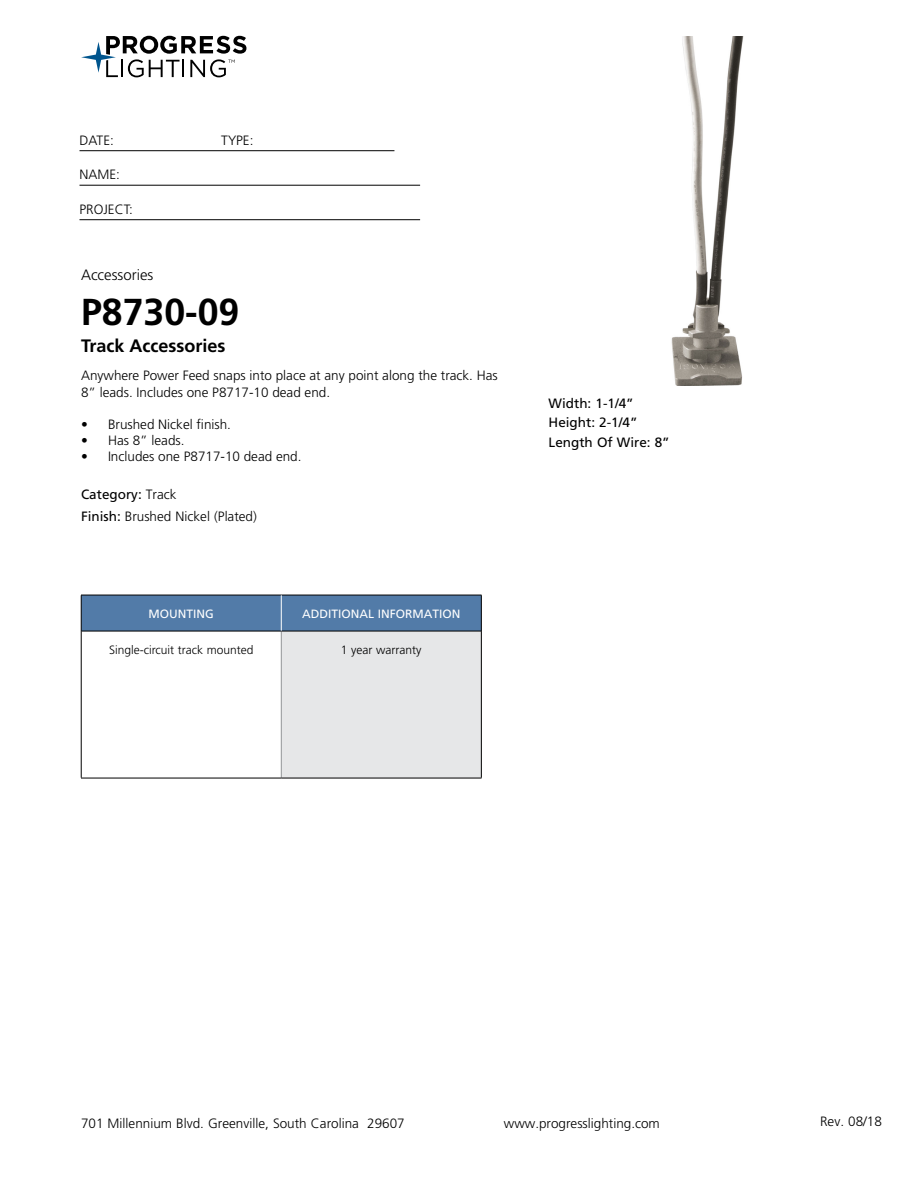
<style>
.page{position:relative;width:918px;height:1188px;background:#fff}
.page>*{position:absolute;margin:0;border:0;box-sizing:border-box;transform-origin:0 0}
.t1{font:700 37.5px "Frutiger LT Std";color:#000}
.t2{font:700 18px "Frutiger LT Std";color:#000}
.t3{font:300 15px "Frutiger LT Std";color:#000}
.t4{font:300 13.5px/16.2px "Frutiger LT Std";color:#000}
.t5{font:13.5px/19.5px "Frutiger LT Std";color:#000}
.t6{font:300 12px "Frutiger LT Std";color:#000}
.t7{font:12px "Frutiger LT Std";color:#fff}
.s1{font-weight:400}
</style>
<div class="page">
<svg style="left:81px;top:36px;width:165px;height:41px"></svg>
<hr style="left:80px;top:150px;width:314px;height:1px;background:#000">
<hr style="left:80px;top:185px;width:340px;height:1px;background:#000">
<hr style="left:80px;top:219px;width:340px;height:1px;background:#000">
<div style="left:82px;top:596px;width:399px;height:35px;background:#527ba8"></div>
<div style="left:281px;top:631px;width:200px;height:147px;background:#e6e7e8"></div>
<hr style="left:281px;top:631px;width:1px;height:147px;background:#939598">
<hr style="left:81px;top:631px;width:200px;height:1px;background:#000">
<hr style="left:281px;top:631px;width:200px;height:1px;background:#000">
<hr style="left:81px;top:778px;width:200px;height:1px;background:#000">
<hr style="left:281px;top:778px;width:201px;height:1px;background:#000">
<hr style="left:81px;top:595px;width:200px;height:1px;background:#000">
<hr style="left:81px;top:595px;width:1px;height:36px;background:#000">
<hr style="left:281px;top:595px;width:201px;height:1px;background:#000">
<hr style="left:481px;top:595px;width:1px;height:36px;background:#000">
<hr style="left:81px;top:631px;width:1px;height:147px;background:#000">
<hr style="left:481px;top:631px;width:1px;height:147px;background:#000">
<hr style="left:281px;top:595px;width:1px;height:36px;background:#fff">
<img style="left:671px;top:36px;width:73px;height:349px">
<p class="t4" style="left:80px;top:132px;width:36px">DATE:</p>
<p class="t4" style="left:221px;top:132px;width:34px">TYPE:</p>
<p class="t4" style="left:80px;top:167px;width:42px">NAME:</p>
<p class="t4" style="left:80px;top:201px;width:55px">PROJECT:</p>
<p class="t3" style="left:81px;top:266px;width:74px">Accessories</p>
<h1 class="t1" style="left:81px;top:290px;width:160px">P8730-09</h1>
<h2 class="t2" style="left:81px;top:335px;width:146px">Track Accessories</h2>
<p class="t4" style="left:81px;top:368px;width:418px">Anywhere Power Feed snaps into place at any point along the track. Has<br>8” leads. Includes one P8717-10 dead end.</p>
<p class="t4" style="left:81px;top:416px;width:152px">• Brushed Nickel finish.</p>
<p class="t4" style="left:81px;top:433px;width:105px">• Has 8” leads.</p>
<p class="t4" style="left:81px;top:449px;width:222px">• Includes one P8717-10 dead end.</p>
<p class="t4" style="left:81px;top:483px;width:177px;line-height:22.5px"><span class="s1">Category:</span> Track<br><span class="s1">Finish:</span> Brushed Nickel (Plated)</p>
<p class="t7" style="left:149px;top:606px;width:67px">MOUNTING</p>
<p class="t7" style="left:302px;top:606px;width:160px">ADDITIONAL INFORMATION</p>
<p class="t6" style="left:109px;top:643px;width:146px">Single-circuit track mounted</p>
<p class="t6" style="left:341px;top:643px;width:82px">1 year warranty</p>
<p class="t5" style="left:549px;top:393px;width:123px">Width: 1-1/4”<br>Height: 2-1/4”<br>Length Of Wire: 8”</p>
<p class="t4" style="left:81px;top:1115px;width:325px">701 Millennium Blvd. Greenville, South Carolina 29607</p>
<p class="t4" style="left:504px;top:1115px;width:158px">www.progresslighting.com</p>
<p class="t4" style="left:820px;top:1114px;width:63px">Rev. 08/18</p>
</div>
